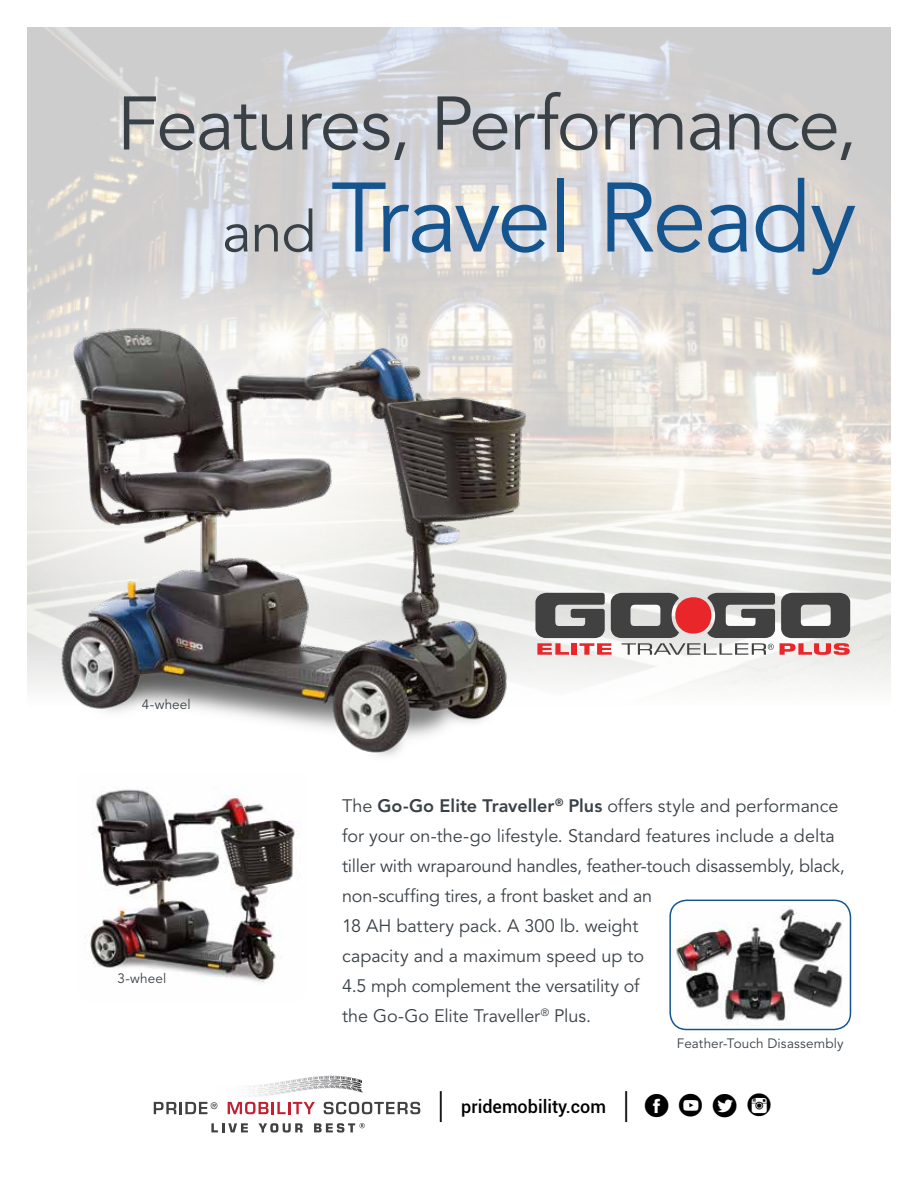
<style>
.page{position:relative;width:918px;height:1188px;background:#fff}
.page>*{position:absolute;margin:0;border:0;box-sizing:border-box;transform-origin:0 0}
.t1{font:97.5px "Avenir LT Std";letter-spacing:-.03em;color:#15558f}
.t2{font:75px "Avenir LT Std";letter-spacing:-.025em;color:#3a4146}
.t3{font:42px "Social Circles";color:#000}
.t4{font:18px/30px "Avenir LT Std";letter-spacing:-.005em;color:#3a4146}
.t5{font:500 18px "Roboto";color:#000}
.t6{font:13.5px "Avenir LT Std";letter-spacing:.01em;color:#3a4146}
.s1{font-size:57px;color:#3a4146}
.s2{font-weight:800}
.s3{font-weight:400;font-size:36px}
</style>
<div class="page">
<img style="left:85px;top:789px;width:214px;height:194px">
<svg style="left:154px;top:1102px;width:63px;height:12px"></svg>
<svg style="left:228px;top:1102px;width:87px;height:12px"></svg>
<svg style="left:324px;top:1102px;width:96px;height:12px"></svg>
<svg style="left:211px;top:1123px;width:37px;height:9px"></svg>
<svg style="left:258px;top:1123px;width:45px;height:10px"></svg>
<svg style="left:314px;top:1123px;width:51px;height:10px"></svg>
<svg style="left:321px;top:1076px;width:19px;height:1px"></svg>
<img style="left:27px;top:27px;width:864px;height:659px">
<svg style="left:27px;top:261px;width:467px;height:20px;background:#d7d6d6"></svg>
<svg style="left:580px;top:593px;width:270px;height:62px;background:#978484"></svg>
<img style="left:670px;top:905px;width:177px;height:124px">
<div style="left:669px;top:900px;width:182px;height:130px;border:2px solid #15558f;border-radius:17px"></div>
<img style="left:27px;top:281px;width:553px;height:475px">
<h2 class="t2" style="left:117px;top:81px;width:741px">Features, Performance,</h2>
<h1 class="t1" style="left:222px;top:162px;width:636px"><span class="s1">and</span> Travel Ready</h1>
<p class="t6" style="left:142px;top:696px;width:50px">4-wheel</p>
<p class="t6" style="left:118px;top:971px;width:50px">3-wheel</p>
<p class="t4" style="left:342px;top:791px;width:504px">The <span class="s2">Go-Go Elite Traveller</span><sup>®</sup> <span class="s2">Plus</span> offers style and performance for your on-the-go lifestyle. Standard features include a delta tiller with wraparound handles, feather-touch disassembly, black, non-scuffing tires, a front basket and an<br>18 AH battery pack. A 300 lb. weight<br>capacity and a maximum speed up to<br>4.5 mph complement the versatility of<br>the Go-Go Elite Traveller<sup>®</sup> Plus.</p>
<p class="t6" style="left:677px;top:1035px;width:169px">Feather-Touch Disassembly</p>
<p class="t5" style="left:439px;top:1094px;width:191px"><span class="s3">|</span> pridemobility.com <span class="s3">|</span></p>
<h3 class="t3" style="left:642px;top:1081px;width:134px">fyti</h3>
</div>
